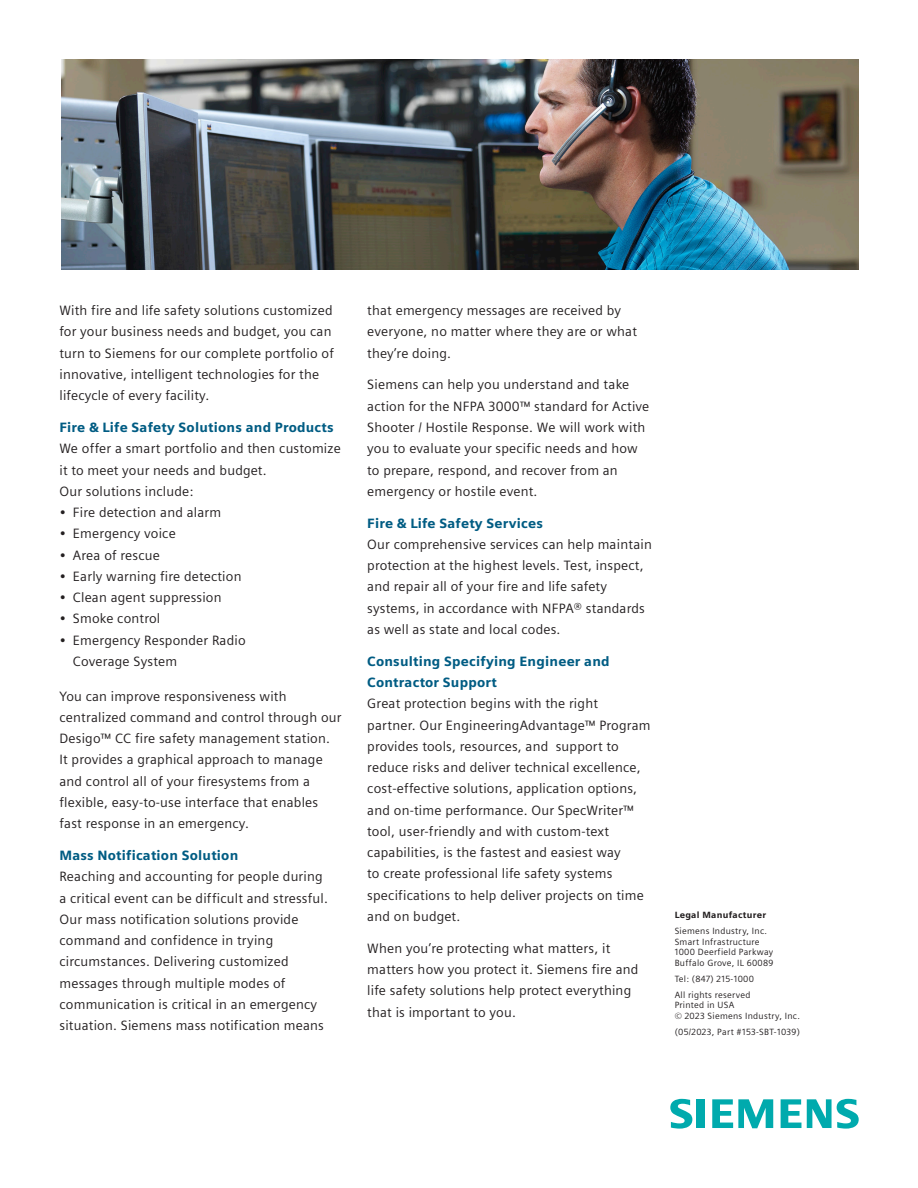
<style>
.page{position:relative;width:918px;height:1188px;background:#fff}
.page>*{position:absolute;margin:0;border:0;box-sizing:border-box;transform-origin:0 0}
._05__Copy_9pt_5mm{font:13.5px/21.3px "Siemens Sans";letter-spacing:.015em;color:#231f20}
._05__Copy_Head_9pt_5mm{font:900 13.5px/21.3px "Siemens Sans";letter-spacing:.015em;color:#015c83}
._06__Copyright-Sender_6pt_2_5mm{font:9px/10.6px "Siemens Sans";letter-spacing:.03em;color:#231f20}
._06__Copyright-Sender_6pt_2_5mm-2{font:900 9px "Siemens Sans";letter-spacing:.03em;color:#231f20}
</style>
<div class="page">
<img style="left:62px;top:60px;width:796px;height:210px">
<svg style="left:670px;top:1099px;width:35px;height:30px"></svg>
<svg style="left:712px;top:1099px;width:61px;height:29px"></svg>
<svg style="left:781px;top:1099px;width:20px;height:29px"></svg>
<svg style="left:807px;top:1099px;width:52px;height:30px"></svg>
<p class="_05__Copy_9pt_5mm" style="left:59px;top:299px;width:276px">With fire and life safety solutions customized for your business needs and budget, you can turn to Siemens for our complete portfolio of innovative, intelligent technologies for the lifecycle of every facility.</p>
<p class="_05__Copy_Head_9pt_5mm" style="left:59px;top:416px;width:276px">Fire &amp; Life Safety Solutions and Products</p>
<p class="_05__Copy_9pt_5mm" style="left:59px;top:437px;width:283px">We offer a smart portfolio and then customize it to meet your needs and budget.<br>Our solutions include:</p>
<p class="_05__Copy_9pt_5mm" style="left:59px;top:501px;width:163px">• Fire detection and alarm</p>
<p class="_05__Copy_9pt_5mm" style="left:59px;top:522px;width:118px">• Emergency voice</p>
<p class="_05__Copy_9pt_5mm" style="left:59px;top:543px;width:102px">• Area of rescue</p>
<p class="_05__Copy_9pt_5mm" style="left:59px;top:565px;width:184px">• Early warning fire detection</p>
<p class="_05__Copy_9pt_5mm" style="left:59px;top:586px;width:164px">• Clean agent suppression</p>
<p class="_05__Copy_9pt_5mm" style="left:59px;top:607px;width:102px">• Smoke control</p>
<p class="_05__Copy_9pt_5mm" style="left:73px;top:628px;width:174px;text-indent:-14px">• Emergency Responder Radio<br>Coverage System</p>
<p class="_05__Copy_9pt_5mm" style="left:59px;top:684px;width:284px">You can improve responsiveness with centralized command and control through our Desigo™ CC fire safety management station.<br>It provides a graphical approach to manage and control all of your firesystems from a flexible, easy-to-use interface that enables fast response in an emergency.</p>
<p class="_05__Copy_Head_9pt_5mm" style="left:59px;top:844px;width:180px">Mass Notification Solution</p>
<p class="_05__Copy_9pt_5mm" style="left:59px;top:865px;width:270px">Reaching and accounting for people during a critical event can be difficult and stressful.<br>Our mass notification solutions provide command and confidence in trying circumstances. Delivering customized messages through multiple modes of communication is critical in an emergency situation. Siemens mass notification means</p>
<p class="_05__Copy_9pt_5mm" style="left:367px;top:299px;width:271px">that emergency messages are received by everyone, no matter where they are or what they’re doing.</p>
<p class="_05__Copy_9pt_5mm" style="left:367px;top:373px;width:284px">Siemens can help you understand and take action for the NFPA 3000™ standard for Active Shooter / Hostile Response. We will work with you to evaluate your specific needs and how to prepare, respond, and recover from an emergency or hostile event.</p>
<p class="_05__Copy_Head_9pt_5mm" style="left:367px;top:512px;width:177px">Fire &amp; Life Safety Services</p>
<p class="_05__Copy_9pt_5mm" style="left:367px;top:533px;width:286px">Our comprehensive services can help maintain protection at the highest levels. Test, inspect, and repair all of your fire and life safety systems, in accordance with NFPA® standards as well as state and local codes.</p>
<p class="_05__Copy_Head_9pt_5mm" style="left:367px;top:650px;width:244px">Consulting Specifying Engineer and<br>Contractor Support</p>
<p class="_05__Copy_9pt_5mm" style="left:367px;top:692px;width:285px">Great protection begins with the right<br>partner. Our EngineeringAdvantage™ Program provides tools, resources, and support to reduce risks and deliver technical excellence, cost-effective solutions, application options, and on-time performance. Our SpecWriter™ tool, user-friendly and with custom-text capabilities, is the fastest and easiest way<br>to create professional life safety systems specifications to help deliver projects on time and on budget.</p>
<p class="_05__Copy_9pt_5mm" style="left:367px;top:937px;width:273px">When you’re protecting what matters, it matters how you protect it. Siemens fire and life safety solutions help protect everything that is important to you.</p>
<p class="_06__Copyright-Sender_6pt_2_5mm-2" style="left:675px;top:908px;width:93px">Legal Manufacturer</p>
<p class="_06__Copyright-Sender_6pt_2_5mm" style="left:675px;top:925px;width:100px">Siemens Industry, Inc.<br>Smart Infrastructure<br>1000 Deerfield Parkway<br>Buffalo Grove, IL 60089</p>
<p class="_06__Copyright-Sender_6pt_2_5mm" style="left:675px;top:973px;width:81px">Tel: (847) 215-1000</p>
<p class="_06__Copyright-Sender_6pt_2_5mm" style="left:675px;top:989px;width:127px">All rights reserved<br>Printed in USA<br>© 2023 Siemens Industry, Inc.</p>
<p class="_06__Copyright-Sender_6pt_2_5mm" style="left:675px;top:1026px;width:127px">(05/2023, Part #153-SBT-1039)</p>
</div>
